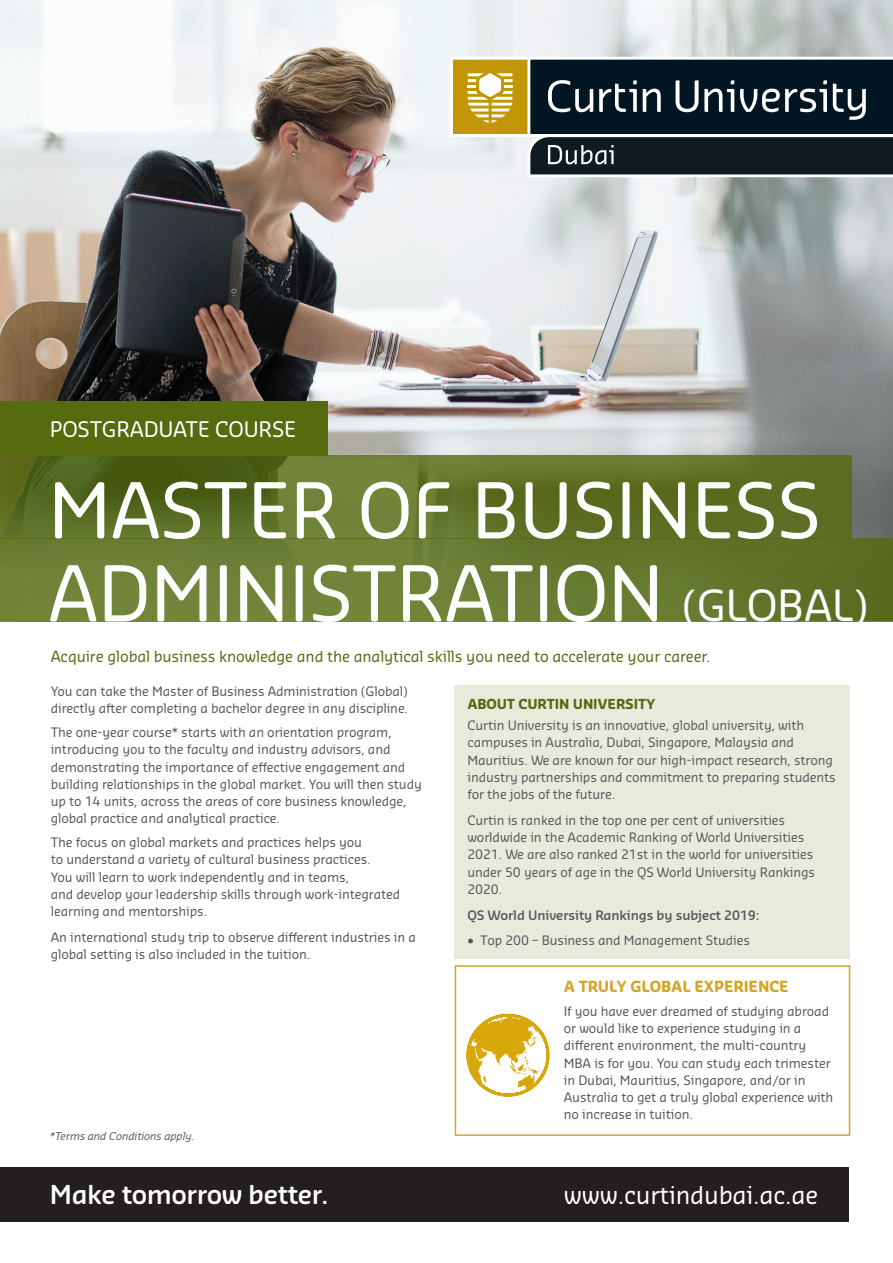
<style>
.page{position:relative;width:893px;height:1263px;background:#fff}
.page>*{position:absolute;margin:0;border:0;box-sizing:border-box;transform-origin:0 0}
.Heading_1{font:75px/83.1px "Sansa Soft Pro";letter-spacing:-.01em;color:#fff}
.t1{font:600 25.5px "Sansa Soft Pro";letter-spacing:-.02em;color:#fff}
.URL{font:24px "Sansa Soft Pro";letter-spacing:-.01em;color:#fff}
.Heading_2{font:21px "Sansa Soft Pro";letter-spacing:-.01em;color:#fff}
.P_intro{font:15px "Sansa Soft Pro";letter-spacing:-.01em;color:#556b0e}
.t2{font:700 15px "Sansa Soft Pro";letter-spacing:-.01em;color:#d3a628}
.Heading_4{font:700 13.5px "Sansa Soft Pro";letter-spacing:-.01em;color:#556b0e}
.Paragraph{font:12.75px/17.2px "Sansa Soft Pro";letter-spacing:-.01em;color:#57585a}
.Paragraph-2{font:600 12.75px "Sansa Soft Pro";letter-spacing:-.01em;color:#57585a}
.t3{font:italic 10.5px "Sansa Soft Pro";letter-spacing:-.01em;color:#57585a}
.s1{font-size:42px}
</style>
<div class="page">
<img style="left:0;top:0;width:893px;height:538px">
<div style="left:455px;top:685px;width:395px;height:273px;background:#e8ebdc"></div>
<div style="left:0;top:1167px;width:848px;height:54px;background:#231f20"></div>
<svg style="left:0;top:455px;width:852px;height:83px;background:#5d6f25"></svg>
<div style="left:0;top:538px;width:893px;height:83px;background:linear-gradient(to right,#75883e,#5d7127)"></div>
<div style="left:0;top:401px;width:327px;height:54px;background:#556b0e"></div>
<svg style="left:450px;top:57px;width:443px;height:120px;background:#4a534e"></svg>
<div style="left:455px;top:965px;width:395px;height:171px;border:2px solid #d3a628"></div>
<svg style="left:466px;top:1014px;width:84px;height:82px"></svg>
<p class="Heading_2" style="left:50px;top:415px;width:248px">POSTGRADUATE COURSE</p>
<p class="Heading_1" style="left:48px;top:466px;width:821px">MASTER OF BUSINESS<br>ADMINISTRATION <span class="s1">(GLOBAL)</span></p>
<p class="P_intro" style="left:51px;top:646px;width:661px">Acquire global business knowledge and the analytical skills you need to accelerate your career.</p>
<p class="Paragraph" style="left:51px;top:682px;width:359px">You can take the Master of Business Administration (Global) directly after completing a bachelor degree in any discipline.</p>
<p class="Paragraph" style="left:51px;top:723px;width:373px">The one-year course* starts with an orientation program, introducing you to the faculty and industry advisors, and demonstrating the importance of effective engagement and building relationships in the global market. You will then study up to 14 units, across the areas of core business knowledge, global practice and analytical practice.</p>
<p class="Paragraph" style="left:51px;top:833px;width:351px">The focus on global markets and practices helps you<br>to understand a variety of cultural business practices.<br>You will learn to work independently and in teams,<br>and develop your leadership skills through work-integrated learning and mentorships.</p>
<p class="Paragraph" style="left:51px;top:928px;width:367px">An international study trip to observe different industries in a global setting is also included in the tuition.</p>
<p class="Heading_4" style="left:467px;top:695px;width:190px">ABOUT CURTIN UNIVERSITY</p>
<p class="Paragraph" style="left:467px;top:716px;width:370px">Curtin University is an innovative, global university, with campuses in Australia, Dubai, Singapore, Malaysia and Mauritius. We are known for our high-impact research, strong industry partnerships and commitment to preparing students for the jobs of the future.</p>
<p class="Paragraph" style="left:467px;top:811px;width:349px">Curtin is ranked in the top one per cent of universities worldwide in the Academic Ranking of World Universities 2021. We are also ranked 21st in the world for universities under 50 years of age in the QS World University Rankings 2020.</p>
<p class="Paragraph-2" style="left:467px;top:906px;width:293px">QS World University Rankings by subject 2019:</p>
<p class="Paragraph" style="left:467px;top:932px;width:284px">• Top 200 – Business and Management Studies</p>
<p class="t3" style="left:50px;top:1129px;width:146px">*Terms and Conditions apply.</p>
<p class="t2" style="left:564px;top:977px;width:227px">A TRULY GLOBAL EXPERIENCE</p>
<p class="Paragraph" style="left:564px;top:1002px;width:271px">If you have ever dreamed of studying abroad or would like to experience studying in a different environment, the multi-country MBA is for you. You can study each trimester in Dubai, Mauritius, Singapore, and/or in Australia to get a truly global experience with no increase in tuition.</p>
<p class="t1" style="left:50px;top:1177px;width:280px">Make tomorrow better.</p>
<p class="URL" style="left:564px;top:1179px;width:256px">www.curtindubai.ac.ae</p>
</div>
